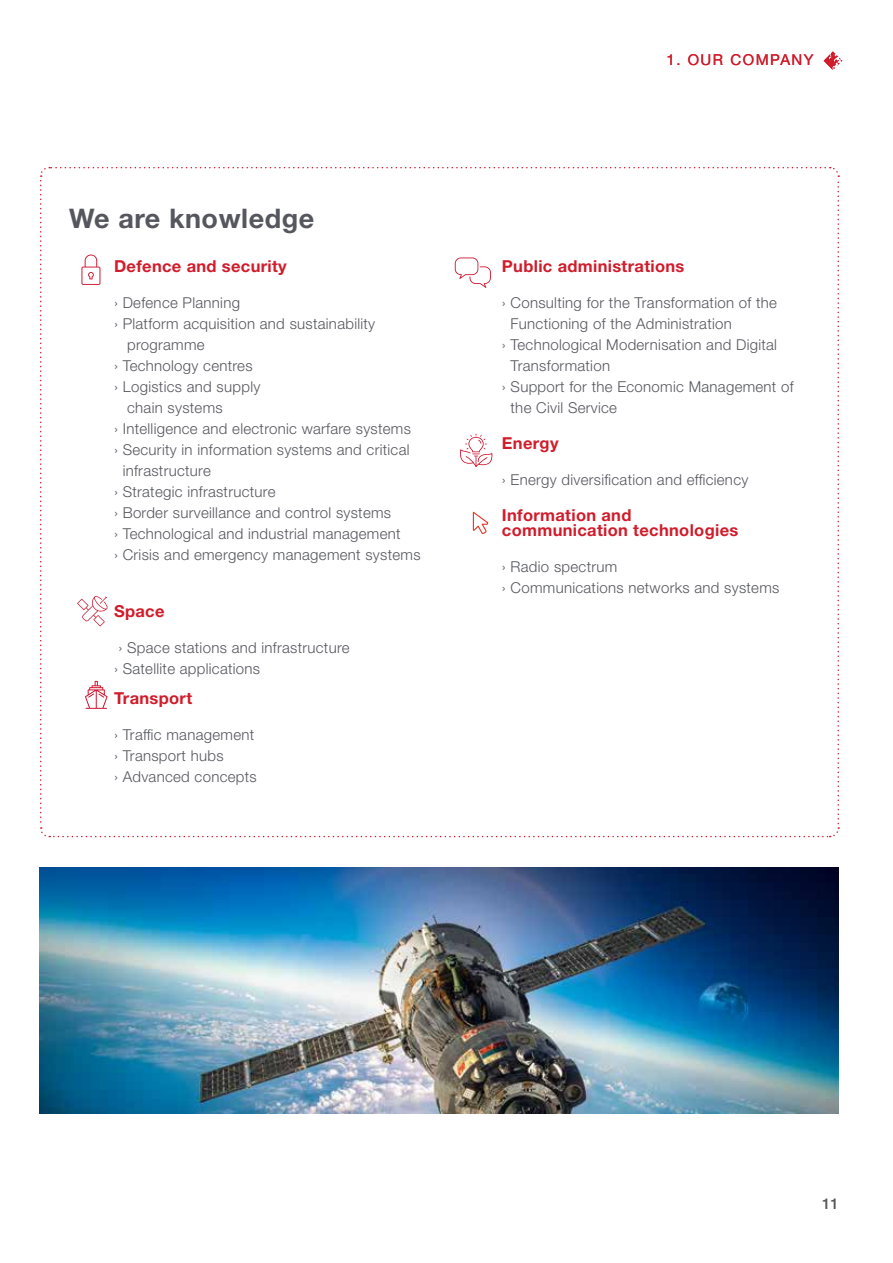
<style>
.page{position:relative;width:893px;height:1263px;background:#fff}
.page>*{position:absolute;margin:0;border:0;box-sizing:border-box;transform-origin:0 0}
.t1{font:700 27px "Helvetica Neue LT Std";letter-spacing:.02em;color:#56575e}
.t2{font:700 16.5px/15px "Helvetica Neue LT Std";letter-spacing:.02em;color:#d11c2b}
.t3{font:300 15px/21px "Helvetica Neue LT Std";letter-spacing:.02em;color:#56575e}
.t4{font:15px "Helvetica Neue LT Std";letter-spacing:.1em;color:#d11c2b}
.t5{font:500 15px "Helvetica Neue LT Std";color:#56575e}
</style>
<div class="page">
<svg style="left:824px;top:51px;width:18px;height:19px"></svg>
<svg style="left:40px;top:166px;width:800px;height:672px"></svg>
<img style="left:40px;top:867px;width:799px;height:247px">
<h1 class="t1" style="left:69px;top:202px;width:247px">We are knowledge</h1>
<p class="t2" style="left:114px;top:258px;width:174px">Defence and security</p>
<p class="t3" style="left:114px;top:292px;width:127px">› Defence Planning</p>
<p class="t3" style="left:114px;top:313px;width:263px">› Platform acquisition and sustainability</p>
<p class="t3" style="left:127px;top:334px;width:79px">programme</p>
<p class="t3" style="left:114px;top:355px;width:140px">› Technology centres</p>
<p class="t3" style="left:114px;top:376px;width:148px">› Logistics and supply</p>
<p class="t3" style="left:127px;top:397px;width:97px">chain systems</p>
<p class="t3" style="left:114px;top:418px;width:298px">› Intelligence and electronic warfare systems</p>
<p class="t3" style="left:114px;top:439px;width:297px">› Security in information systems and critical</p>
<p class="t3" style="left:123px;top:460px;width:90px">infrastructure</p>
<p class="t3" style="left:114px;top:481px;width:163px">› Strategic infrastructure</p>
<p class="t3" style="left:114px;top:502px;width:279px">› Border surveillance and control systems</p>
<p class="t3" style="left:114px;top:523px;width:288px">› Technological and industrial management</p>
<p class="t3" style="left:114px;top:544px;width:308px">› Crisis and emergency management systems</p>
<p class="t2" style="left:114px;top:603px;width:52px">Space</p>
<p class="t3" style="left:114px;top:637px;width:237px">› Space stations and infrastructure › Satellite applications</p>
<p class="t2" style="left:114px;top:690px;width:80px">Transport</p>
<p class="t3" style="left:114px;top:724px;width:144px">› Traffic management › Transport hubs<br>› Advanced concepts</p>
<p class="t4" style="left:667px;top:50px;width:149px">1. OUR COMPANY</p>
<p class="t2" style="left:502px;top:258px;width:184px">Public administrations</p>
<p class="t3" style="left:502px;top:292px;width:277px">› Consulting for the Transformation of the</p>
<p class="t3" style="left:511px;top:313px;width:223px">Functioning of the Administration</p>
<p class="t3" style="left:502px;top:334px;width:277px">› Technological Modernisation and Digital</p>
<p class="t3" style="left:511px;top:355px;width:101px">Transformation</p>
<p class="t3" style="left:502px;top:376px;width:293px">› Support for the Economic Management of</p>
<p class="t3" style="left:511px;top:397px;width:108px">the Civil Service</p>
<p class="t2" style="left:502px;top:435px;width:58px">Energy</p>
<p class="t3" style="left:502px;top:469px;width:248px">› Energy diversification and efficiency</p>
<p class="t2" style="left:502px;top:507px;width:238px">Information and communication technologies</p>
<p class="t3" style="left:502px;top:556px;width:279px">› Radio spectrum<br>› Communications networks and systems</p>
<p class="t5" style="left:822px;top:1194px;width:18px">11</p>
</div>
